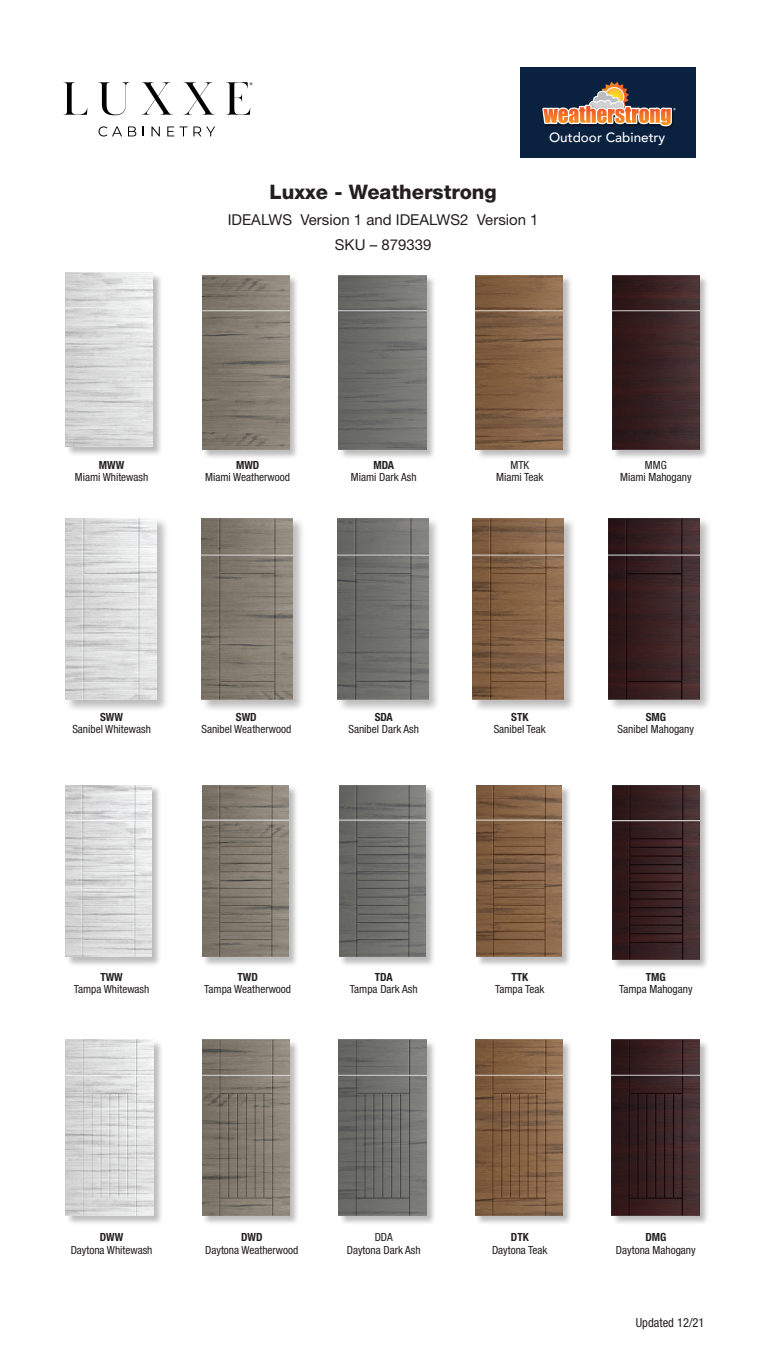
<style>
.page{position:relative;width:765px;height:1350px;background:#fff}
.page>*{position:absolute;margin:0;border:0;box-sizing:border-box;transform-origin:0 0}
.t1{font:800 20px "Helvetica Neue LT Std";color:#231f20}
.t2{font:15px/25.5px "Helvetica Neue LT Std";color:#231f20;text-align:center}
.t3{font:500 13.5px "Avenir";color:#fff}
.t4{font:condensed 12.5px "Helvetica Neue LT Std";color:#231f20}
.t5{font:condensed 11.25px/12.5px "Helvetica Neue LT Std";color:#231f20;text-align:center}
.t6{font:700 condensed 11.25px "Helvetica Neue LT Std";color:#231f20}
</style>
<div class="page">
<div style="left:475px;top:276px;width:98px;height:184px;background:#231f20;opacity:.3"></div>
<img style="left:476px;top:275px;width:87px;height:175px">
<div style="left:202px;top:275px;width:98px;height:185px;background:#231f20;opacity:.3"></div>
<img style="left:202px;top:275px;width:87px;height:175px">
<div style="left:65px;top:272px;width:98px;height:185px;background:#231f20;opacity:.3"></div>
<img style="left:66px;top:273px;width:87px;height:174px">
<div style="left:339px;top:275px;width:97px;height:185px;background:#231f20;opacity:.3"></div>
<img style="left:339px;top:275px;width:87px;height:175px">
<div style="left:612px;top:275px;width:98px;height:185px;background:#231f20;opacity:.3"></div>
<img style="left:612px;top:275px;width:87px;height:175px">
<div style="left:520px;top:67px;width:176px;height:91px;background:#0a213f"></div>
<img style="left:661px;top:126px;width:11px;height:2px">
<svg style="left:542px;top:82px;width:134px;height:44px"></svg>
<div style="left:339px;top:1040px;width:98px;height:186px;background:#231f20;opacity:.3"></div>
<img style="left:339px;top:1040px;width:87px;height:175px">
<div style="left:612px;top:1040px;width:98px;height:186px;background:#231f20;opacity:.3"></div>
<img style="left:612px;top:1040px;width:87px;height:175px">
<div style="left:475px;top:1040px;width:98px;height:186px;background:#231f20;opacity:.3"></div>
<img style="left:475px;top:1040px;width:88px;height:175px">
<div style="left:202px;top:1040px;width:98px;height:186px;background:#231f20;opacity:.3"></div>
<img style="left:202px;top:1040px;width:88px;height:175px">
<div style="left:65px;top:1040px;width:99px;height:186px;background:#231f20;opacity:.3"></div>
<img style="left:66px;top:1040px;width:87px;height:175px">
<div style="left:339px;top:785px;width:96px;height:182px;background:#231f20;opacity:.3"></div>
<img style="left:339px;top:785px;width:86px;height:172px">
<div style="left:612px;top:785px;width:98px;height:185px;background:#231f20;opacity:.3"></div>
<img style="left:612px;top:785px;width:87px;height:175px">
<div style="left:476px;top:785px;width:96px;height:182px;background:#231f20;opacity:.3"></div>
<img style="left:476px;top:785px;width:86px;height:172px">
<div style="left:202px;top:785px;width:97px;height:182px;background:#231f20;opacity:.3"></div>
<img style="left:202px;top:785px;width:86px;height:172px">
<div style="left:65px;top:785px;width:97px;height:182px;background:#231f20;opacity:.3"></div>
<img style="left:66px;top:785px;width:85px;height:172px">
<div style="left:336px;top:517px;width:105px;height:196px;background:#231f20;opacity:.3"></div>
<img style="left:337px;top:518px;width:91px;height:182px">
<div style="left:608px;top:517px;width:104px;height:195px;background:#231f20;opacity:.3"></div>
<img style="left:609px;top:518px;width:90px;height:181px">
<div style="left:472px;top:517px;width:104px;height:196px;background:#231f20;opacity:.3"></div>
<img style="left:473px;top:518px;width:91px;height:182px">
<div style="left:200px;top:517px;width:105px;height:196px;background:#231f20;opacity:.3"></div>
<img style="left:201px;top:518px;width:91px;height:182px">
<div style="left:65px;top:517px;width:104px;height:196px;background:#231f20;opacity:.3"></div>
<img style="left:66px;top:518px;width:91px;height:182px">
<svg style="left:63px;top:82px;width:24px;height:33px"></svg>
<svg style="left:98px;top:82px;width:32px;height:33px"></svg>
<svg style="left:141px;top:82px;width:32px;height:33px"></svg>
<svg style="left:183px;top:82px;width:32px;height:33px"></svg>
<svg style="left:99px;top:126px;width:23px;height:11px"></svg>
<svg style="left:128px;top:126px;width:8px;height:10px"></svg>
<svg style="left:152px;top:126px;width:8px;height:10px"></svg>
<svg style="left:167px;top:126px;width:48px;height:10px"></svg>
<svg style="left:226px;top:82px;width:27px;height:33px"></svg>
<p class="t3" style="left:549px;top:125px;width:118px">Outdoor Cabinetry</p>
<h1 class="t1" style="left:270px;top:180px;width:229px">Luxxe - Weatherstrong</h1>
<h2 class="t2" style="left:228px;top:207px;width:312px">IDEALWS Version 1 and IDEALWS2 Version 1<br>SKU – 879339</h2>
<p class="t6" style="left:99px;top:458px;width:27px">MWW</p>
<p class="t5" style="left:75px;top:471px;width:75px">Miami Whitewash</p>
<p class="t6" style="left:236px;top:458px;width:25px">MWD</p>
<p class="t5" style="left:205px;top:471px;width:86px">Miami Weatherwood</p>
<p class="t6" style="left:373px;top:458px;width:22px">MDA</p>
<p class="t5" style="left:351px;top:471px;width:67px">Miami Dark Ash</p>
<p class="t5" style="left:496px;top:459px;width:49px">MTK<br>Miami Teak</p>
<p class="t5" style="left:620px;top:459px;width:73px">MMG<br>Miami Mahogany</p>
<p class="t6" style="left:100px;top:710px;width:24px">SWW</p>
<p class="t5" style="left:72px;top:723px;width:80px">Sanibel Whitewash</p>
<p class="t6" style="left:236px;top:710px;width:22px">SWD</p>
<p class="t5" style="left:201px;top:723px;width:91px">Sanibel Weatherwood</p>
<p class="t6" style="left:375px;top:710px;width:20px">SDA</p>
<p class="t5" style="left:348px;top:723px;width:72px">Sanibel Dark Ash</p>
<p class="t6" style="left:511px;top:710px;width:19px">STK</p>
<p class="t5" style="left:494px;top:723px;width:54px">Sanibel Teak</p>
<p class="t6" style="left:646px;top:710px;width:22px">SMG</p>
<p class="t5" style="left:618px;top:723px;width:78px">Sanibel Mahogany</p>
<p class="t6" style="left:100px;top:970px;width:24px">TWW</p>
<p class="t5" style="left:74px;top:983px;width:77px">Tampa Whitewash</p>
<p class="t6" style="left:237px;top:970px;width:22px">TWD</p>
<p class="t5" style="left:204px;top:983px;width:88px">Tampa Weatherwood</p>
<p class="t6" style="left:375px;top:970px;width:19px">TDA</p>
<p class="t5" style="left:350px;top:983px;width:69px">Tampa Dark Ash</p>
<p class="t6" style="left:511px;top:970px;width:18px">TTK</p>
<p class="t5" style="left:495px;top:983px;width:51px">Tampa Teak</p>
<p class="t6" style="left:646px;top:970px;width:21px">TMG</p>
<p class="t5" style="left:619px;top:983px;width:75px">Tampa Mahogany</p>
<p class="t6" style="left:100px;top:1231px;width:25px">DWW</p>
<p class="t5" style="left:71px;top:1244px;width:83px">Daytona Whitewash</p>
<p class="t6" style="left:241px;top:1230px;width:23px">DWD</p>
<p class="t5" style="left:205px;top:1243px;width:95px">Daytona Weatherwood</p>
<p class="t5" style="left:347px;top:1231px;width:75px">DDA<br>Daytona Dark Ash</p>
<p class="t6" style="left:511px;top:1230px;width:19px">DTK</p>
<p class="t5" style="left:492px;top:1243px;width:57px">Daytona Teak</p>
<p class="t6" style="left:645px;top:1230px;width:23px">DMG</p>
<p class="t5" style="left:616px;top:1243px;width:81px">Daytona Mahogany</p>
<p class="t4" style="left:636px;top:1316px;width:70px">Updated 12/21</p>
</div>
